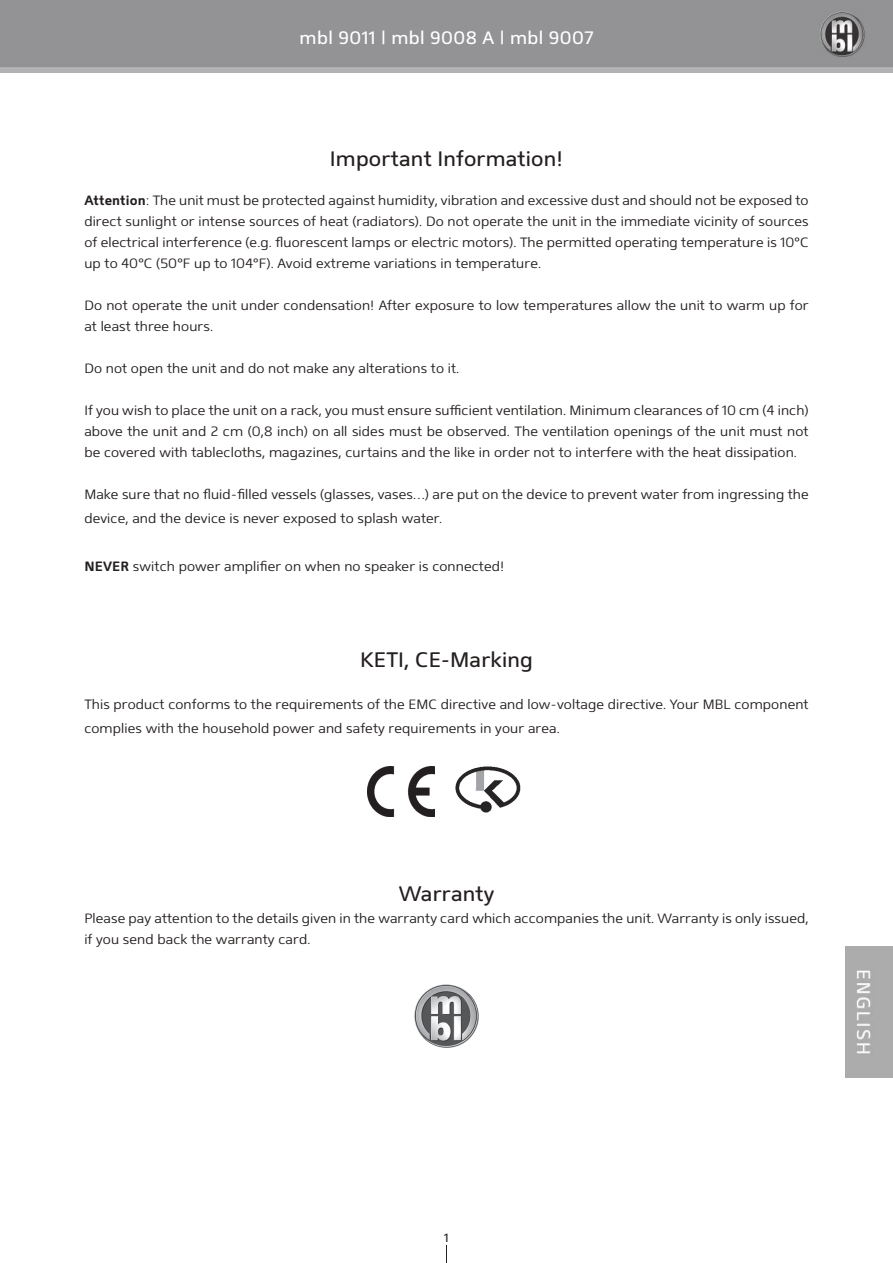
<style>
.page{position:relative;width:893px;height:1263px;background:#fff}
.page>*{position:absolute;margin:0;border:0;box-sizing:border-box;transform-origin:0 0}
.t1{font:21px "Mentone";letter-spacing:.01em;color:#241f1f}
.t2{font:18px "Mentone";letter-spacing:.025em;color:#fff}
.t3{font:300 13.5px/21px "Mentone";letter-spacing:.01em;color:#241f1f}
.t4{font:12px "Mentone";color:#241f1f}
.s1{font-weight:700}
</style>
<div class="page">
<img style="left:0;top:0;width:893px;height:72px">
<svg style="left:446px;top:1245px;width:1px;height:18px"></svg>
<img style="left:846px;top:947px;width:47px;height:131px">
<img style="left:367px;top:766px;width:67px;height:51px">
<img style="left:455px;top:766px;width:66px;height:47px">
<img style="left:414px;top:984px;width:65px;height:64px">
<h2 class="t2" style="left:300px;top:27px;width:295px">mbl 9011 | mbl 9008 A | mbl 9007</h2>
<h1 class="t1" style="left:330px;top:146px;width:235px">Important Information!</h1>
<p class="t3" style="left:84px;top:189px;width:726px;text-align:justify"><span class="s1">Attention</span>: The unit must be protected against humidity, vibration and excessive dust and should not be exposed to direct sunlight or intense sources of heat (radiators). Do not operate the unit in the immediate vicinity of sources of electrical interference (e.g. fluorescent lamps or electric motors). The permitted operating temperature is 10°C up to 40°C (50°F up to 104°F). Avoid extreme variations in temperature.</p>
<p class="t3" style="left:84px;top:294px;width:726px">Do not operate the unit under condensation! After exposure to low temperatures allow the unit to warm up for at least three hours.</p>
<p class="t3" style="left:84px;top:357px;width:376px">Do not open the unit and do not make any alterations to it.</p>
<p class="t3" style="left:84px;top:399px;width:726px;text-align:justify">If you wish to place the unit on a rack, you must ensure sufficient ventilation. Minimum clearances of 10 cm (4 inch) above the unit and 2 cm (0,8 inch) on all sides must be observed. The ventilation openings of the unit must not be covered with tablecloths, magazines, curtains and the like in order not to interfere with the heat dissipation.</p>
<p class="t3" style="left:84px;top:482px;width:726px;line-height:24px">Make sure that no fluid-filled vessels (glasses, vases…) are put on the device to prevent water from ingressing the device, and the device is never exposed to splash water.</p>
<p class="t3" style="left:84px;top:555px;width:421px"><span class="s1">NEVER</span> switch power amplifier on when no speaker is connected!</p>
<h1 class="t1" style="left:360px;top:647px;width:174px">KETI, CE-Marking</h1>
<p class="t3" style="left:84px;top:692px;width:726px;line-height:24px">This product conforms to the requirements of the EMC directive and low-voltage directive. Your MBL component complies with the household power and safety requirements in your area.</p>
<h1 class="t1" style="left:399px;top:881px;width:97px">Warranty</h1>
<p class="t3" style="left:84px;top:908px;width:726px">Please pay attention to the details given in the warranty card which accompanies the unit. Warranty is only issued, if you send back the warranty card.</p>
<p class="t4" style="left:444px;top:1231px;width:6px">1</p>
</div>
